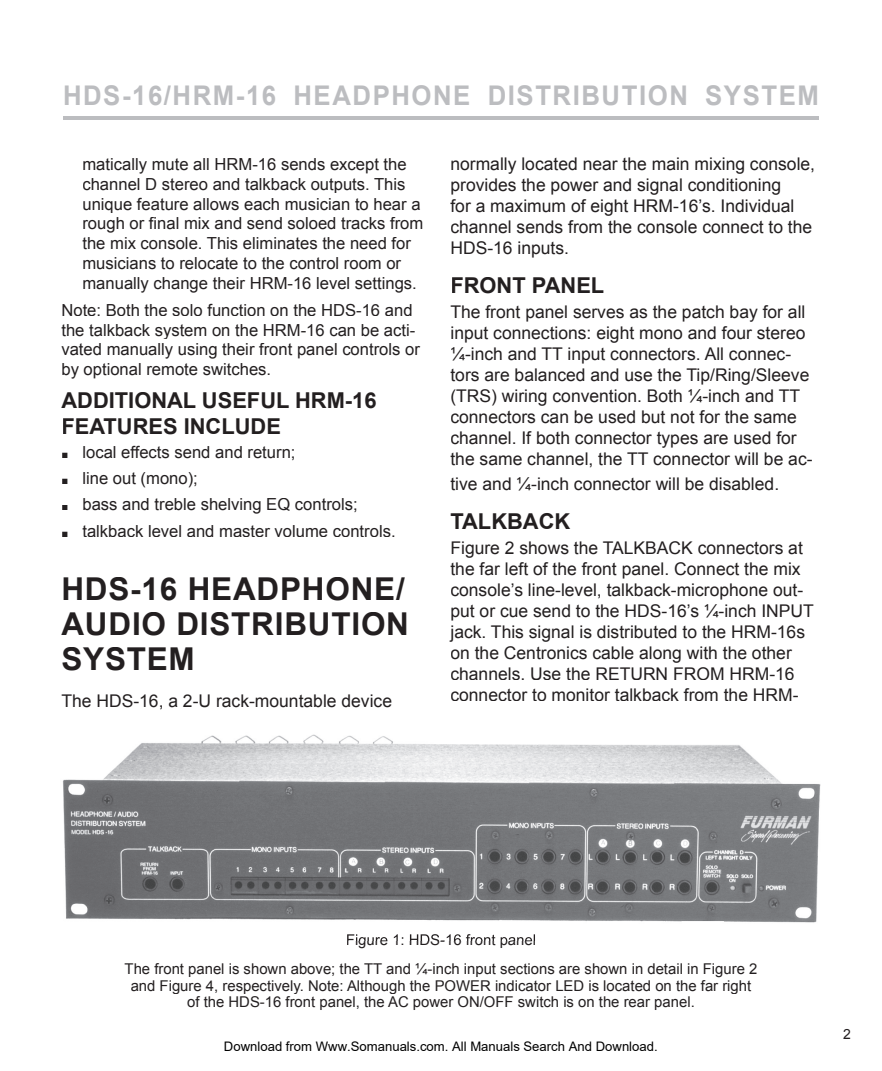
<style>
.page{position:relative;width:882px;height:1071px;background:#fff}
.page>*{position:absolute;margin:0;border:0;box-sizing:border-box;transform-origin:0 0}
.t1{font:700 31.5px/35px "Arial";letter-spacing:.025em;color:#231f20}
.t2{font:700 27.12px "Arial";letter-spacing:.06em;color:#bcbdc0;scale:.95 1}
.t3{font:700 21.88px/26.2px "Arial";color:#231f20}
.t4{font:17.5px/21px "Arial";color:#231f20}
.t5{font:16.62px/19.9px "Arial";color:#231f20}
.t6{font:14.88px/29.2px "Arial";color:#231f20;text-align:center}
.t7{font:14px "Arial";color:#231f20}
.t8{font:13.12px "Arial";color:#000}
.s1{font-size:11.38px}
</style>
<div class="page">
<hr style="left:63px;top:116px;width:756px;height:3px;background:#bcbdc0">
<img style="left:63px;top:734px;width:758px;height:189px">
<img style="left:347px;top:934px;width:188px;height:6px">
<h2 class="t2" style="left:63px;top:78px;width:797px">HDS-16/HRM-16 HEADPHONE DISTRIBUTION SYSTEM</h2>
<p class="t5" style="left:82px;top:154px;width:342px">matically mute all HRM-16 sends except the channel D stereo and talkback outputs. This unique feature allows each musician to hear a rough or final mix and send soloed tracks from the mix console. This eliminates the need for musicians to relocate to the control room or manually change their HRM-16 level settings.</p>
<p class="t5" style="left:61px;top:300px;width:360px">Note: Both the solo func tion on the HDS-16 and the talkback system on the HRM-16 can be ac ti - vat ed man u al ly using their front panel con trols or by op tion al remote switch es.</p>
<p class="t3" style="left:61px;top:388px;width:317px">ADDITIONAL USEFUL HRM-16<br>FEATURES INCLUDE</p>
<p class="t5" style="left:61px;top:442px;width:236px"><span class="s1">■</span> local effects send and return;</p>
<p class="t5" style="left:61px;top:469px;width:138px"><span class="s1">■</span> line out (mono);</p>
<p class="t5" style="left:61px;top:495px;width:298px"><span class="s1">■</span> bass and treble shelving EQ controls;</p>
<p class="t5" style="left:61px;top:521px;width:336px"><span class="s1">■</span> talkback level and master volume controls.</p>
<h1 class="t1" style="left:61px;top:573px;width:349px">HDS-16 HEADPHONE/<br>AUDIO DISTRIBUTION<br>SYSTEM</h1>
<p class="t4" style="left:61px;top:690px;width:332px">The HDS-16, a 2-U rack-mountable device</p>
<p class="t4" style="left:450px;top:154px;width:366px">normally located near the main mixing console, provides the power and signal conditioning<br>for a maximum of eight HRM-16’s. Individual channel sends from the console connect to the HDS-16 inputs.</p>
<p class="t3" style="left:450px;top:273px;width:155px">FRONT PANEL</p>
<p class="t4" style="left:450px;top:301px;width:364px">The front panel serves as the patch bay for all input connections: eight mono and four stereo ¼-inch and TT input connectors. All connec&shy;tors are balanced and use the Tip/Ring/Sleeve (TRS) wiring convention. Both ¼-inch and TT connectors can be used but not for the same channel. If both con nec tor types are used for the same channel, the TT connector will be ac-</p>
<p class="t4" style="left:450px;top:474px;width:330px">tive and ¼-inch connector will be disabled.</p>
<p class="t3" style="left:450px;top:509px;width:121px">TALKBACK</p>
<p class="t4" style="left:450px;top:537px;width:365px">Figure 2 shows the TALKBACK connectors at the far left of the front panel. Connect the mix con sole’s line-level, talkback-microphone out&shy;put or cue send to the HDS-16’s ¼-inch INPUT jack. This signal is distributed to the HRM-16s on the Centronics cable along with the other channels. Use the RETURN FROM HRM-16 connector to monitor talkback from the HRM-</p>
<p class="t6" style="left:125px;top:925px;width:634px">Figure 1: HDS-16 front panel<br>The front panel is shown above; the TT and ¼-inch input sections are shown in detail in Figure 2</p>
<p class="t6" style="left:131px;top:977px;width:622px;line-height:16.6px">and Figure 4, respectively. Note: Although the POWER indicator LED is located on the far right of the HDS-16 front panel, the AC power ON/OFF switch is on the rear panel.</p>
<p class="t8" style="left:224px;top:1039px;width:435px">Download from Www.Somanuals.com. All Manuals Search And Download.</p>
<p class="t7" style="left:843px;top:1025px;width:9px">2</p>
</div>
